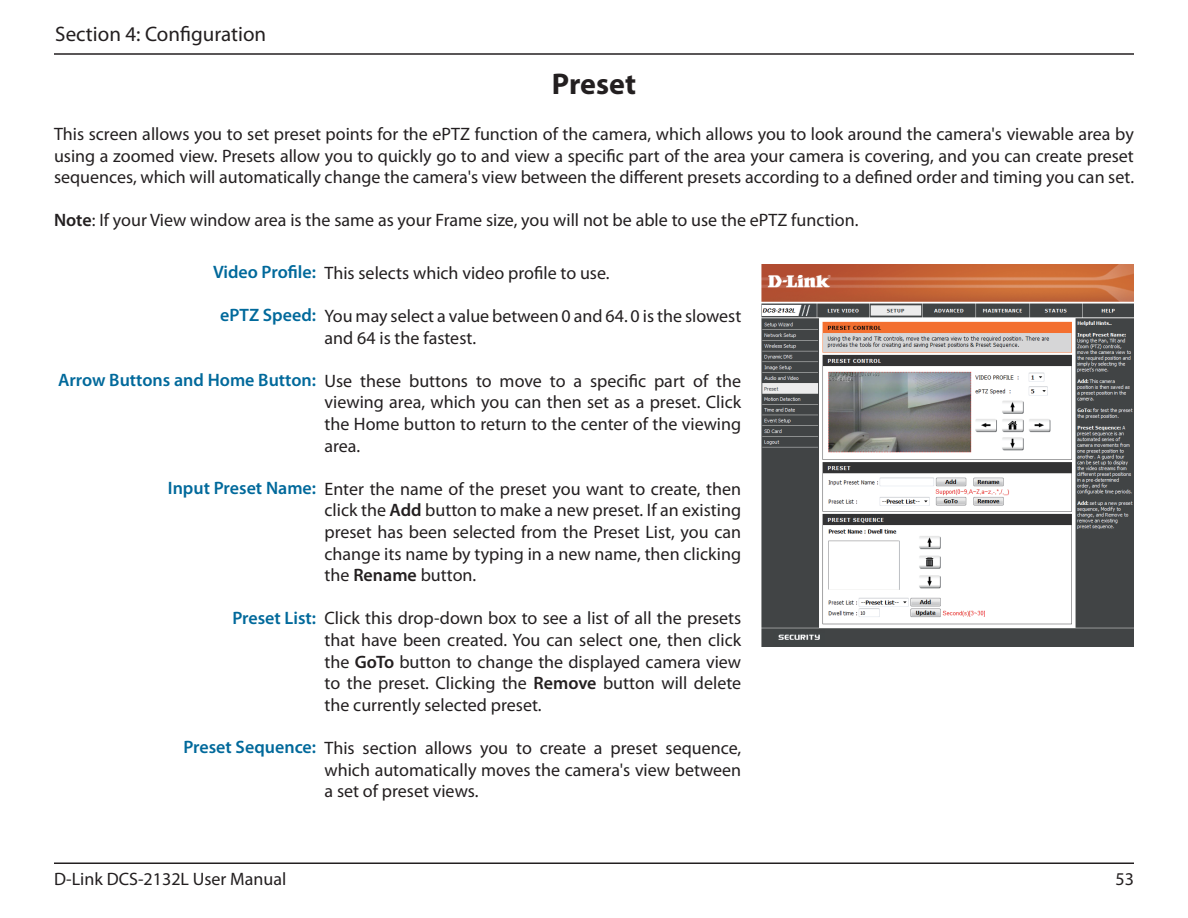
<style>
.page{position:relative;width:1188px;height:918px;background:#fff}
.page>*{position:absolute;margin:0;border:0;box-sizing:border-box;transform-origin:0 0}
.t1{font:700 30px "Myriad Pro";color:#231f20}
.t2{font:21px "Myriad Pro";color:#231f20}
.t3{font:18px/21.6px "Myriad Pro";color:#231f20;text-align:justify}
.t4{font:600 18px "Myriad Pro";color:#00699b}
.s1{font-weight:600}
</style>
<div class="page">
<hr style="left:54px;top:53px;width:1080px;height:2px;background:#231f20">
<hr style="left:54px;top:862px;width:1080px;height:2px;background:#231f20">
<img style="left:761px;top:265px;width:372px;height:382px">
<p class="t2" style="left:55px;top:21px;width:213px">Section 4: Configuration</p>
<h1 class="t1" style="left:552px;top:64px;width:86px">Preset</h1>
<p class="t3" style="left:54px;top:123px;width:1082px">This screen allows you to set preset points for the ePTZ function of the camera, which allows you to look around the camera's viewable area by using a zoomed view. Presets allow you to quickly go to and view a specific part of the area your camera is covering, and you can create preset sequences, which will automatically change the camera's view between the different presets according to a defined order and timing you can set.</p>
<p class="t3" style="left:54px;top:209px;width:806px"><span class="s1">Note</span>: If your View window area is the same as your Frame size, you will not be able to use the ePTZ function.</p>
<p class="t4" style="left:213px;top:261px;width:105px">Video Profile:</p>
<p class="t4" style="left:220px;top:304px;width:97px">ePTZ Speed:</p>
<p class="t3" style="left:325px;top:262px;width:287px">This selects which video profile to use.</p>
<p class="t3" style="left:325px;top:305px;width:418px">You may select a value between 0 and 64. 0 is the slowest and 64 is the fastest.</p>
<p class="t3" style="left:325px;top:370px;width:418px">Use these buttons to move to a specific part of the viewing area, which you can then set as a preset. Click the Home button to return to the center of the viewing area.</p>
<p class="t3" style="left:325px;top:478px;width:418px">Enter the name of the preset you want to create, then click the <span class="s1">Add</span> button to make a new preset. If an existing preset has been selected from the Preset List, you can change its name by typing in a new name, then clicking the <span class="s1">Rename</span> button.</p>
<p class="t3" style="left:325px;top:607px;width:418px">Click this drop-down box to see a list of all the presets that have been created. You can select one, then click the <span class="s1">GoTo</span> button to change the displayed camera view to the preset. Clicking the <span class="s1">Remove</span> button will delete the currently selected preset.</p>
<p class="t3" style="left:325px;top:737px;width:418px">This section allows you to create a preset sequence, which automatically moves the camera's view between a set of preset views.</p>
<p class="t4" style="left:58px;top:369px;width:260px">Arrow Buttons and Home Button:</p>
<p class="t4" style="left:168px;top:477px;width:150px">Input Preset Name:</p>
<p class="t4" style="left:232px;top:606px;width:85px">Preset List:</p>
<p class="t4" style="left:183px;top:736px;width:134px">Preset Sequence:</p>
<p class="t3" style="left:54px;top:868px;width:234px">D-Link DCS-2132L User Manual</p>
<p class="t3" style="left:1116px;top:868px;width:20px">53</p>
</div>
